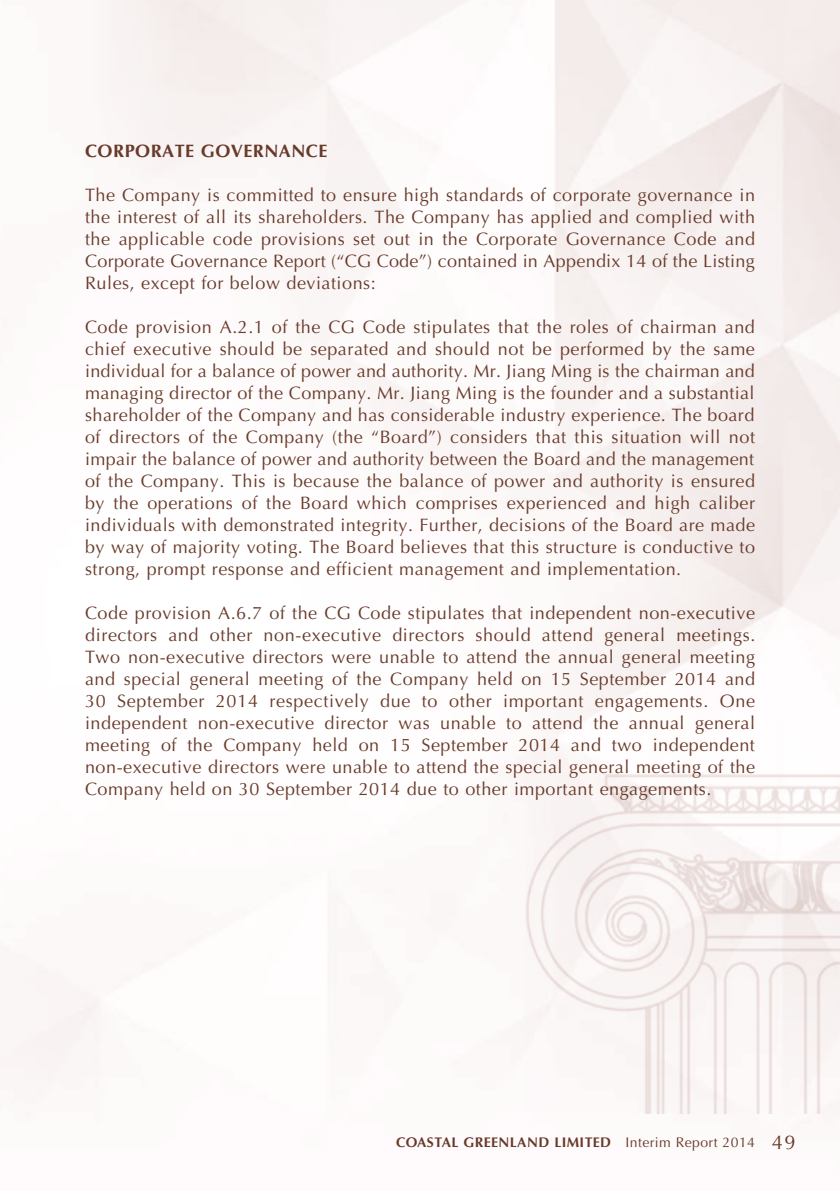
<style>
.page{position:relative;width:840px;height:1191px;background:#fff}
.page>*{position:absolute;margin:0;border:0;box-sizing:border-box;transform-origin:0 0}
.t1{font:18px/22px "Optima LT Std";letter-spacing:.03em;color:#683a2a;text-align:justify}
.t2{font:700 18px "Optima LT Std";letter-spacing:.03em;color:#683a2a}
.t3{font:700 14px "Optima LT Std";letter-spacing:.03em;color:#683a2a}
.s1{font-weight:400}
.s2{font-weight:400;font-size:20px}
</style>
<div class="page">
<img style="left:525px;top:772px;width:314px;height:341px">
<p class="t2" style="left:85px;top:140px;width:244px">CORPORATE GOVERNANCE</p>
<p class="t1" style="left:85px;top:184px;width:671px">The Company is committed to ensure high standards of corporate governance in the interest of all its shareholders. The Company has applied and complied with the applicable code provisions set out in the Corporate Governance Code and Corporate Governance Report (“CG Code”) contained in Appendix 14 of the Listing Rules, except for below deviations:</p>
<p class="t1" style="left:85px;top:316px;width:671px">Code provision A.2.1 of the CG Code stipulates that the roles of chairman and chief executive should be separated and should not be performed by the same individual for a balance of power and authority. Mr. Jiang Ming is the chairman and managing director of the Company. Mr. Jiang Ming is the founder and a substantial shareholder of the Company and has considerable industry experience. The board of directors of the Company (the “Board”) considers that this situation will not impair the balance of power and authority between the Board and the management of the Company. This is because the balance of power and authority is ensured by the operations of the Board which comprises experienced and high caliber individuals with demonstrated integrity. Further, decisions of the Board are made by way of majority voting. The Board believes that this structure is conductive to strong, prompt response and efficient management and implementation.</p>
<p class="t1" style="left:85px;top:602px;width:671px">Code provision A.6.7 of the CG Code stipulates that independent non-executive directors and other non-executive directors should attend general meetings.<br>Two non-executive directors were unable to attend the annual general meeting and special general meeting of the Company held on 15 September 2014 and 30 September 2014 respectively due to other important engagements. One independent non-executive director was unable to attend the annual general meeting of the Company held on 15 September 2014 and two independent non-executive directors were unable to attend the special general meeting of the Company held on 30 September 2014 due to other important engagements.</p>
<p class="t3" style="left:396px;top:1133px;width:401px">COASTAL GREENLAND LIMITED <span class="s1">Interim Report 2014</span> <span class="s2">49</span></p>
</div>
